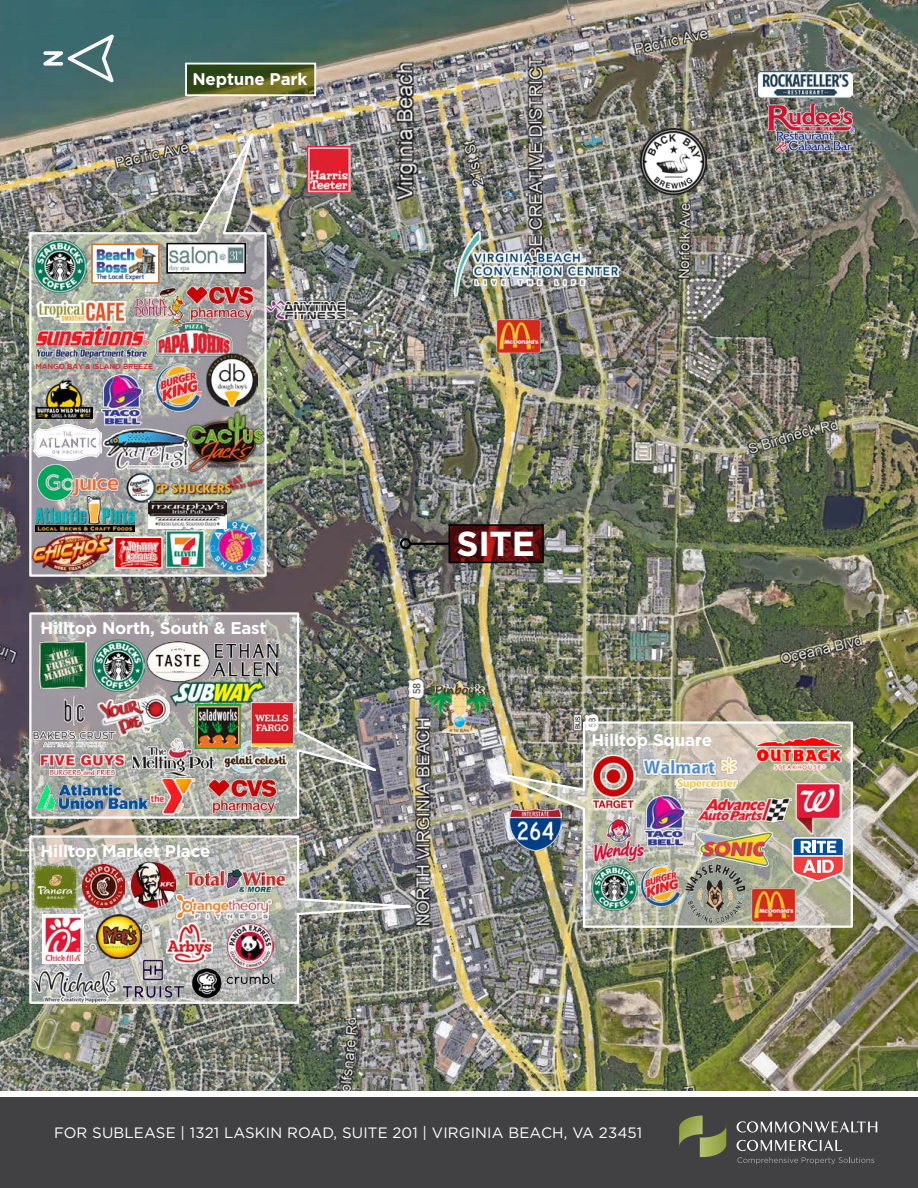
<style>
.page{position:relative;width:918px;height:1188px;background:#fff}
.page>*{position:absolute;margin:0;border:0;box-sizing:border-box;transform-origin:0 0}
.t1{font:700 34.65px "Gotham";color:#fff}
.t2{font:700 16.8px "Gotham";letter-spacing:-.01em;color:#fff}
.t3{font:15px "Gotham";letter-spacing:.01em;color:#fff}
.t4{font:500 7.35px "Gotham";letter-spacing:-.01em;color:#d2232a}
</style>
<div class="page">
<div style="left:0;top:1097px;width:918px;height:91px;background:#414042"></div>
<svg style="left:737px;top:1121px;width:141px;height:12px"></svg>
<svg style="left:737px;top:1140px;width:105px;height:11px"></svg>
<svg style="left:737px;top:1157px;width:137px;height:7px"></svg>
<svg style="left:679px;top:1115px;width:47px;height:42px"></svg>
<img style="left:0;top:0;width:918px;height:1091px">
<svg style="left:188px;top:66px;width:125px;height:27px;background:#4b571a"></svg>
<div style="left:185px;top:63px;width:131px;height:33px;border:2px solid #fff"></div>
<img style="left:28px;top:117px;width:240px;height:461px">
<img style="left:28px;top:611px;width:367px;height:209px">
<img style="left:472px;top:720px;width:382px;height:209px">
<img style="left:28px;top:834px;width:416px;height:171px">
<img style="left:133px;top:288px;width:52px;height:38px">
<img style="left:34px;top:292px;width:101px;height:36px">
<img style="left:169px;top:246px;width:74px;height:25px">
<div style="left:166px;top:243px;width:80px;height:31px;border:2px solid #000"></div>
<img style="left:36px;top:326px;width:112px;height:32px">
<div style="left:92px;top:244px;width:67px;height:39px;background:#fff"></div>
<img style="left:96px;top:248px;width:60px;height:33px">
<div style="left:91px;top:244px;width:69px;height:40px;border:2px solid #cd7029"></div>
<img style="left:34px;top:240px;width:52px;height:52px">
<img style="left:92px;top:639px;width:52px;height:52px">
<img style="left:592px;top:865px;width:45px;height:45px">
<img style="left:307px;top:147px;width:43px;height:46px">
<img style="left:265px;top:299px;width:84px;height:22px">
<img style="left:185px;top:285px;width:71px;height:36px">
<img style="left:208px;top:779px;width:70px;height:36px">
<img style="left:155px;top:321px;width:82px;height:35px">
<img style="left:36px;top:379px;width:56px;height:39px">
<img style="left:102px;top:373px;width:41px;height:47px">
<img style="left:644px;top:795px;width:41px;height:52px">
<img style="left:155px;top:364px;width:47px;height:47px">
<img style="left:641px;top:865px;width:41px;height:41px">
<img style="left:34px;top:424px;width:63px;height:36px">
<img style="left:36px;top:462px;width:84px;height:35px">
<img style="left:97px;top:420px;width:89px;height:55px">
<img style="left:186px;top:411px;width:78px;height:61px">
<img style="left:206px;top:354px;width:52px;height:52px">
<img style="left:36px;top:497px;width:99px;height:34px">
<img style="left:126px;top:472px;width:138px;height:30px">
<img style="left:117px;top:539px;width:43px;height:27px">
<div style="left:114px;top:536px;width:49px;height:33px;border:2px solid #fff"></div>
<img style="left:31px;top:533px;width:82px;height:40px">
<img style="left:209px;top:519px;width:54px;height:54px">
<img style="left:166px;top:530px;width:38px;height:38px">
<img style="left:148px;top:500px;width:78px;height:28px">
<img style="left:40px;top:642px;width:46px;height:47px">
<img style="left:33px;top:697px;width:82px;height:51px">
<img style="left:144px;top:639px;width:67px;height:44px">
<img style="left:211px;top:642px;width:67px;height:36px">
<img style="left:94px;top:692px;width:81px;height:47px">
<img style="left:40px;top:754px;width:86px;height:23px">
<img style="left:170px;top:679px;width:94px;height:27px">
<img style="left:130px;top:736px;width:88px;height:41px">
<img style="left:34px;top:865px;width:44px;height:43px">
<img style="left:82px;top:865px;width:43px;height:42px">
<img style="left:43px;top:914px;width:40px;height:49px">
<img style="left:32px;top:970px;width:85px;height:34px">
<img style="left:130px;top:862px;width:46px;height:45px">
<img style="left:179px;top:862px;width:113px;height:37px">
<img style="left:218px;top:734px;width:74px;height:45px">
<img style="left:251px;top:703px;width:41px;height:44px">
<img style="left:195px;top:704px;width:46px;height:45px">
<img style="left:36px;top:783px;width:112px;height:25px">
<img style="left:148px;top:777px;width:48px;height:38px">
<img style="left:174px;top:893px;width:100px;height:28px">
<img style="left:123px;top:960px;width:61px;height:40px">
<img style="left:167px;top:920px;width:46px;height:46px">
<img style="left:226px;top:923px;width:47px;height:42px">
<img style="left:190px;top:965px;width:88px;height:36px">
<img style="left:97px;top:914px;width:44px;height:45px">
<img style="left:449px;top:229px;width:173px;height:72px">
<img style="left:592px;top:754px;width:44px;height:55px">
<img style="left:641px;top:754px;width:101px;height:38px">
<img style="left:592px;top:818px;width:56px;height:47px">
<img style="left:755px;top:737px;width:87px;height:34px">
<img style="left:694px;top:798px;width:101px;height:25px">
<img style="left:423px;top:680px;width:71px;height:54px">
<img style="left:694px;top:829px;width:82px;height:40px">
<img style="left:685px;top:864px;width:60px;height:59px">
<img style="left:795px;top:782px;width:47px;height:54px">
<svg style="left:792px;top:837px;width:52px;height:45px"></svg>
<img style="left:749px;top:888px;width:50px;height:35px">
<img style="left:494px;top:319px;width:50px;height:35px">
<img style="left:509px;top:808px;width:53px;height:42px">
<img style="left:641px;top:128px;width:66px;height:66px">
<img style="left:758px;top:71px;width:95px;height:26px">
<img style="left:767px;top:104px;width:87px;height:48px">
<svg style="left:42px;top:33px;width:73px;height:50px;background:#618487"></svg>
<svg style="left:452px;top:527px;width:89px;height:33px;background:#5e0f10"></svg>
<div style="left:449px;top:524px;width:95px;height:39px;border:2px solid #000"></div>
<hr style="left:410px;top:543px;width:40px;height:2px;background:#000">
<div style="left:400px;top:538px;width:11px;height:11px;border:2px solid #000;border-radius:50%"></div>
<p class="t2" style="left:192px;top:68px;width:116px">Neptune Park</p>
<p class="t4" style="left:36px;top:362px;width:119px">MANGO BAY &amp; ISLAND BREEZE</p>
<p class="t2" style="left:41px;top:617px;width:228px">Hilltop North, South &amp; East</p>
<p class="t2" style="left:41px;top:840px;width:171px">Hilltop Market Place</p>
<h1 class="t1" style="left:457px;top:521px;width:80px">SITE</h1>
<p class="t2" style="left:592px;top:729px;width:122px">Hilltop Square</p>
<p class="t3" style="left:54px;top:1123px;width:590px">FOR SUBLEASE | 1321 LASKIN ROAD, SUITE 201 | VIRGINIA BEACH, VA 23451</p>
</div>
